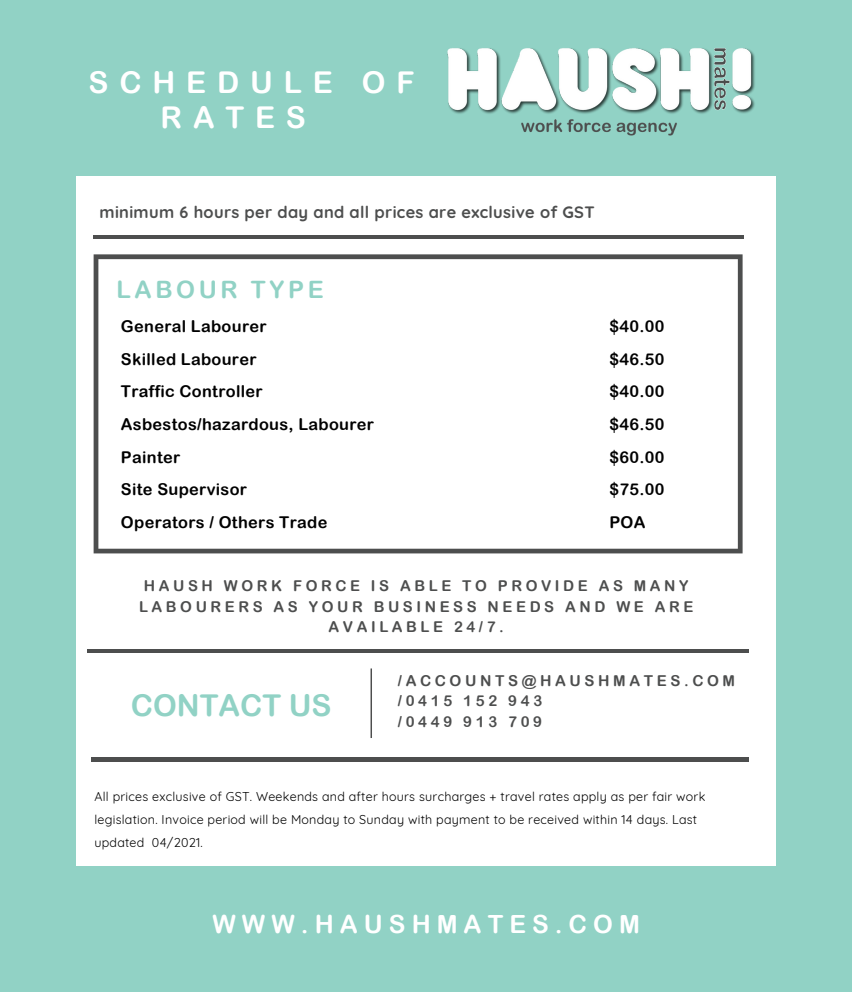
<style>
.page{position:relative;width:852px;height:992px;background:#fff}
.page>*{position:absolute;margin:0;border:0;box-sizing:border-box;transform-origin:0 0}
.t1{font:30px/34.2px "Arial Rounded MT Bold";letter-spacing:.36em;color:#fff}
.t2{font:30px "Arial Rounded MT Bold";color:#91d2c5}
.t3{font:25px "Arial Rounded MT Bold";letter-spacing:.24em;color:#fff}
.t4{font:24px "Arial Rounded MT Bold";letter-spacing:.15em;color:#91d2c5}
.t5{font:700 16.5px "Quicksand";letter-spacing:.02em;color:#4d4e4e}
.t6{font:16.25px "Arial Rounded MT Bold";letter-spacing:.02em;color:#000}
.t7{font:15px/20.5px "Arial Rounded MT Bold";letter-spacing:.24em;color:#4d4e4e;text-align:center}
.t8{font:12.5px/23px "Quicksand";letter-spacing:.02em;color:#000}
</style>
<div class="page">
<div style="left:0;top:0;width:851px;height:992px;background:#91d2c5"></div>
<div style="left:76px;top:176px;width:699px;height:690px;background:#fff"></div>
<svg style="left:94px;top:254px;width:648px;height:299px"></svg>
<hr style="left:93px;top:235px;width:650px;height:4px;background:#4d4e4e">
<hr style="left:91px;top:757px;width:657px;height:4px;background:#4d4e4e">
<img style="left:281px;top:48px;width:495px;height:239px">
<hr style="left:87px;top:649px;width:661px;height:4px;background:#4d4e4e">
<svg style="left:370px;top:668px;width:2px;height:70px"></svg>
<p class="t1" style="left:160px;top:65px;width:255px;text-indent:-72px">SCHEDULE OF<br>RATES</p>
<p class="t5" style="left:99px;top:201px;width:496px">minimum 6 hours per day and all prices are exclusive of GST</p>
<p class="t4" style="left:116px;top:275px;width:208px">LABOUR TYPE</p>
<p class="t6" style="left:121px;top:317px;width:147px">General Labourer</p>
<p class="t6" style="left:121px;top:349px;width:137px">Skilled Labourer</p>
<p class="t6" style="left:121px;top:382px;width:143px">Traffic Controller</p>
<p class="t6" style="left:121px;top:415px;width:254px">Asbestos/hazardous, Labourer</p>
<p class="t6" style="left:121px;top:447px;width:61px">Painter</p>
<p class="t6" style="left:121px;top:480px;width:128px">Site Supervisor</p>
<p class="t6" style="left:121px;top:512px;width:208px">Operators / Others Trade</p>
<p class="t6" style="left:609px;top:317px;width:57px">$40.00</p>
<p class="t6" style="left:609px;top:349px;width:57px">$46.50</p>
<p class="t6" style="left:609px;top:382px;width:57px">$40.00</p>
<p class="t6" style="left:609px;top:415px;width:57px">$46.50</p>
<p class="t6" style="left:609px;top:447px;width:57px">$60.00</p>
<p class="t6" style="left:609px;top:480px;width:57px">$75.00</p>
<p class="t6" style="left:609px;top:512px;width:38px">POA</p>
<p class="t7" style="left:139px;top:575px;width:555px">HAUSH WORK FORCE IS ABLE TO PROVIDE AS MANY<br>LABOURERS AS YOUR BUSINESS NEEDS AND WE ARE<br>AVAILABLE 24/7.</p>
<p class="t2" style="left:131px;top:688px;width:202px">CONTACT US</p>
<p class="t7" style="left:398px;top:670px;width:338px">/ACCOUNTS@HAUSHMATES.COM</p>
<p class="t7" style="left:398px;top:691px;width:146px">/0415 152 943</p>
<p class="t7" style="left:398px;top:711px;width:146px">/0449 913 709</p>
<p class="t8" style="left:94px;top:785px;width:612px">All prices exclusive of GST. Weekends and after hours surcharges + travel rates apply as per fair work legislation. Invoice period will be Monday to Sunday with payment to be received within 14 days. Last updated 04/2021.</p>
<p class="t3" style="left:212px;top:909px;width:429px">WWW.HAUSHMATES.COM</p>
</div>
